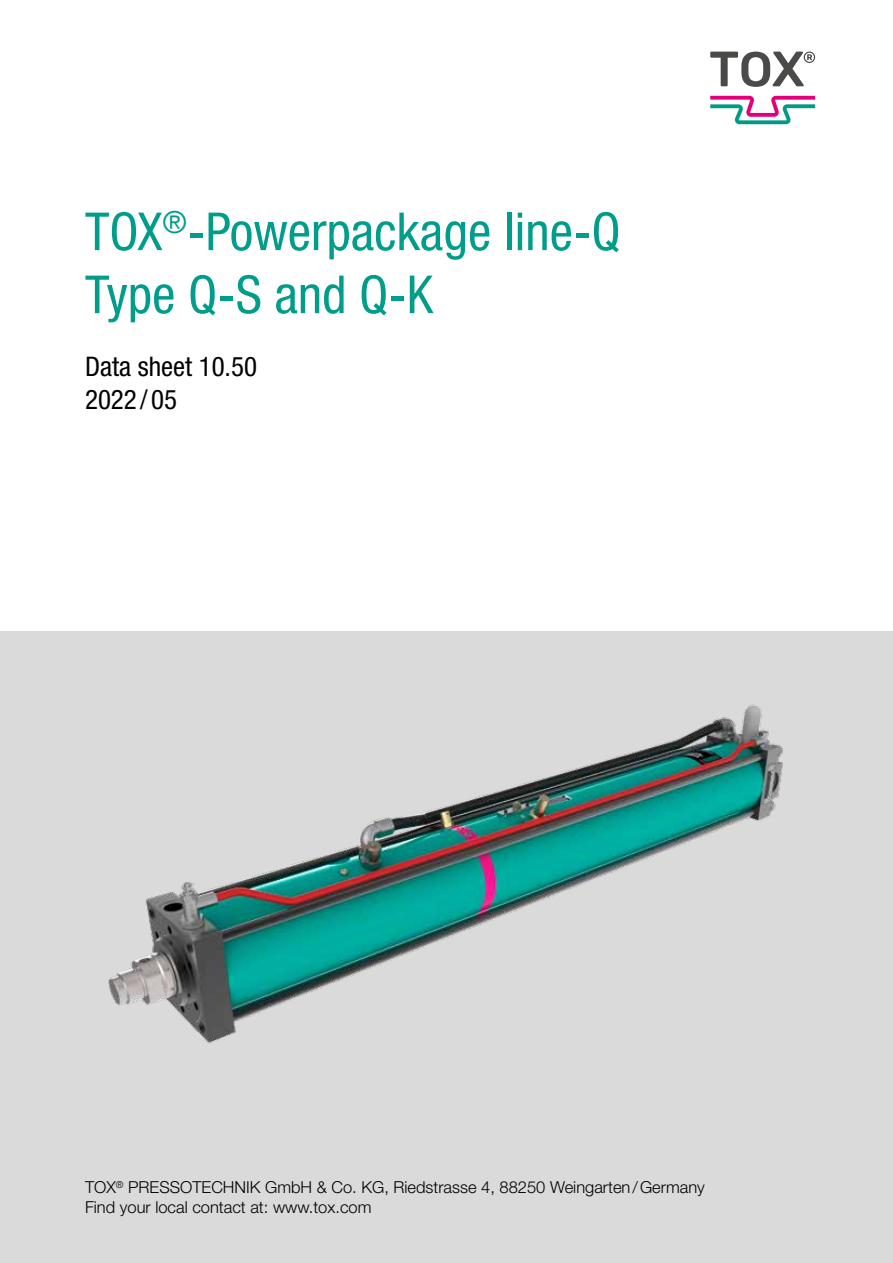
<style>
.page{position:relative;width:893px;height:1263px;background:#fff}
.page>*{position:absolute;margin:0;border:0;box-sizing:border-box;transform-origin:0 0}
.t1{font:condensed 52.5px/63px "Helvetica Neue LT Std";color:#009d8b}
.t2{font:condensed 27px/32.4px "Helvetica Neue LT Std";color:#000}
.t3{font:300 16.5px/19.8px "Helvetica Neue LT Std";color:#000}
</style>
<div class="page">
<div style="left:0;top:631px;width:893px;height:632px;background:#dadada"></div>
<img style="left:108px;top:704px;width:675px;height:340px">
<svg style="left:710px;top:51px;width:105px;height:73px"></svg>
<h1 class="t1" style="left:85px;top:200px;width:537px">TOX<sup>®</sup>-Powerpackage line-Q<br>Type Q-S and Q-K</h1>
<h2 class="t2" style="left:85px;top:351px;width:173px">Data sheet 10.50<br>2022 / 05</h2>
<p class="t3" style="left:85px;top:1177px;width:621px">TOX<sup>®</sup> PRESSOTECHNIK GmbH &amp; Co. KG, Riedstrasse 4, 88250 Weingarten/Germany<br>Find your local contact at: www.tox.com</p>
</div>
